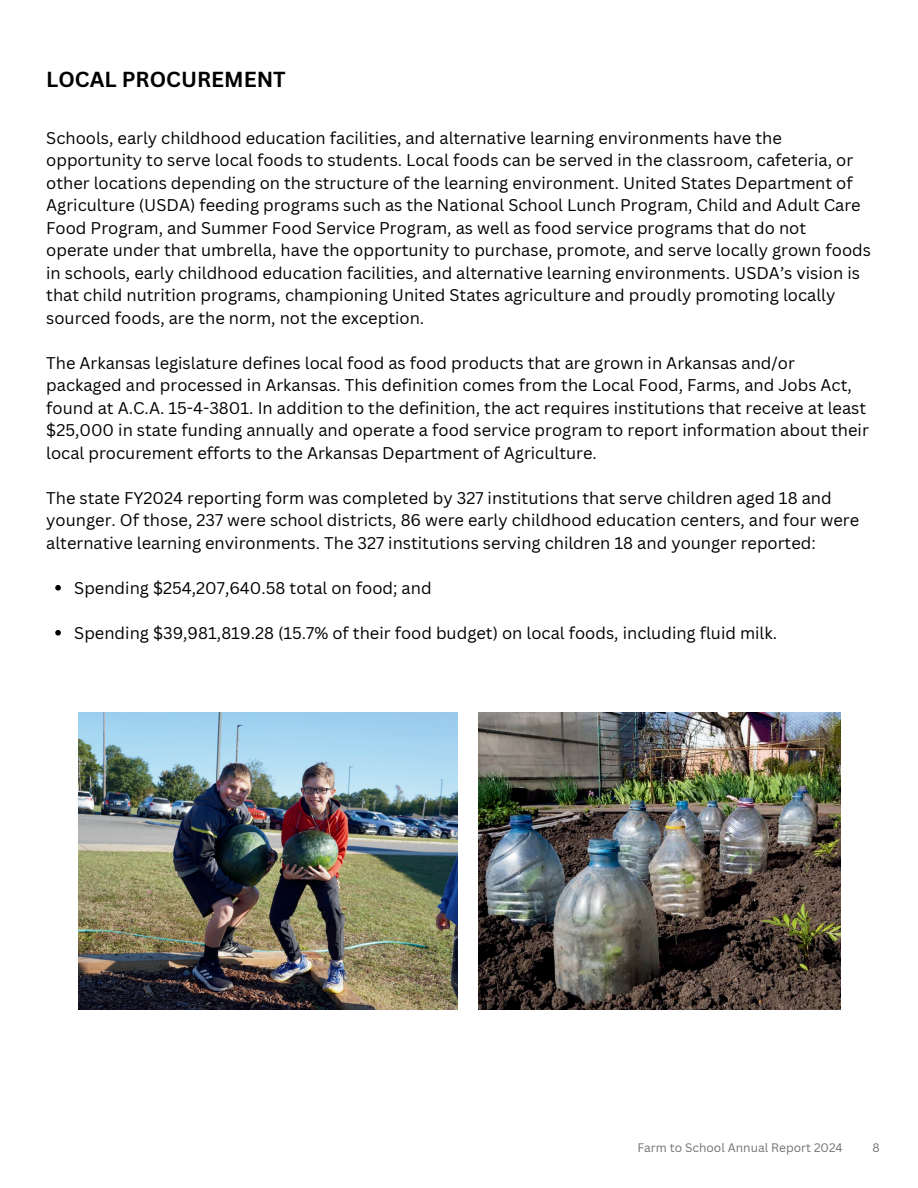
<style>
.page{position:relative;width:918px;height:1188px;background:#fff}
.page>*{position:absolute;margin:0;border:0;box-sizing:border-box;transform-origin:0 0}
.t1{font:700 21.15px "Canva Sans";color:#000}
.t2{font:16.5px/22.5px "Canva Sans";color:#000}
.t3{font:12px "Canva Sans";color:#707273}
</style>
<div class="page">
<img style="left:78px;top:713px;width:379px;height:297px">
<img style="left:479px;top:713px;width:361px;height:297px">
<svg style="left:55px;top:585px;width:6px;height:6px"></svg>
<svg style="left:55px;top:630px;width:6px;height:6px"></svg>
<p class="t1" style="left:46px;top:67px;width:241px">LOCAL PROCUREMENT</p>
<p class="t2" style="left:46px;top:127px;width:826px">Schools, early childhood education facilities, and alternative learning environments have the opportunity to serve local foods to students. Local foods can be served in the classroom, cafeteria, or other locations depending on the structure of the learning environment. United States Department of Agriculture (USDA) feeding programs such as the National School Lunch Program, Child and Adult Care Food Program, and Summer Food Service Program, as well as food service programs that do not operate under that umbrella, have the opportunity to purchase, promote, and serve locally grown foods in schools, early childhood education facilities, and alternative learning environments. USDA’s vision is that child nutrition programs, championing United States agriculture and proudly promoting locally sourced foods, are the norm, not the exception.</p>
<p class="t2" style="left:46px;top:352px;width:824px">The Arkansas legislature defines local food as food products that are grown in Arkansas and/or packaged and processed in Arkansas. This definition comes from the Local Food, Farms, and Jobs Act, found at A.C.A. 15-4-3801. In addition to the definition, the act requires institutions that receive at least $25,000 in state funding annually and operate a food service program to report information about their local procurement efforts to the Arkansas Department of Agriculture.</p>
<p class="t2" style="left:46px;top:487px;width:815px">The state FY2024 reporting form was completed by 327 institutions that serve children aged 18 and younger. Of those, 237 were school districts, 86 were early childhood education centers, and four were alternative learning environments. The 327 institutions serving children 18 and younger reported:</p>
<p class="t2" style="left:74px;top:577px;width:359px">Spending $254,207,640.58 total on food; and</p>
<p class="t2" style="left:74px;top:622px;width:704px">Spending $39,981,819.28 (15.7% of their food budget) on local foods, including fluid milk.</p>
<p class="t3" style="left:637px;top:1141px;width:207px">Farm to School Annual Report 2024</p>
<p class="t3" style="left:872px;top:1141px;width:9px">8</p>
</div>
